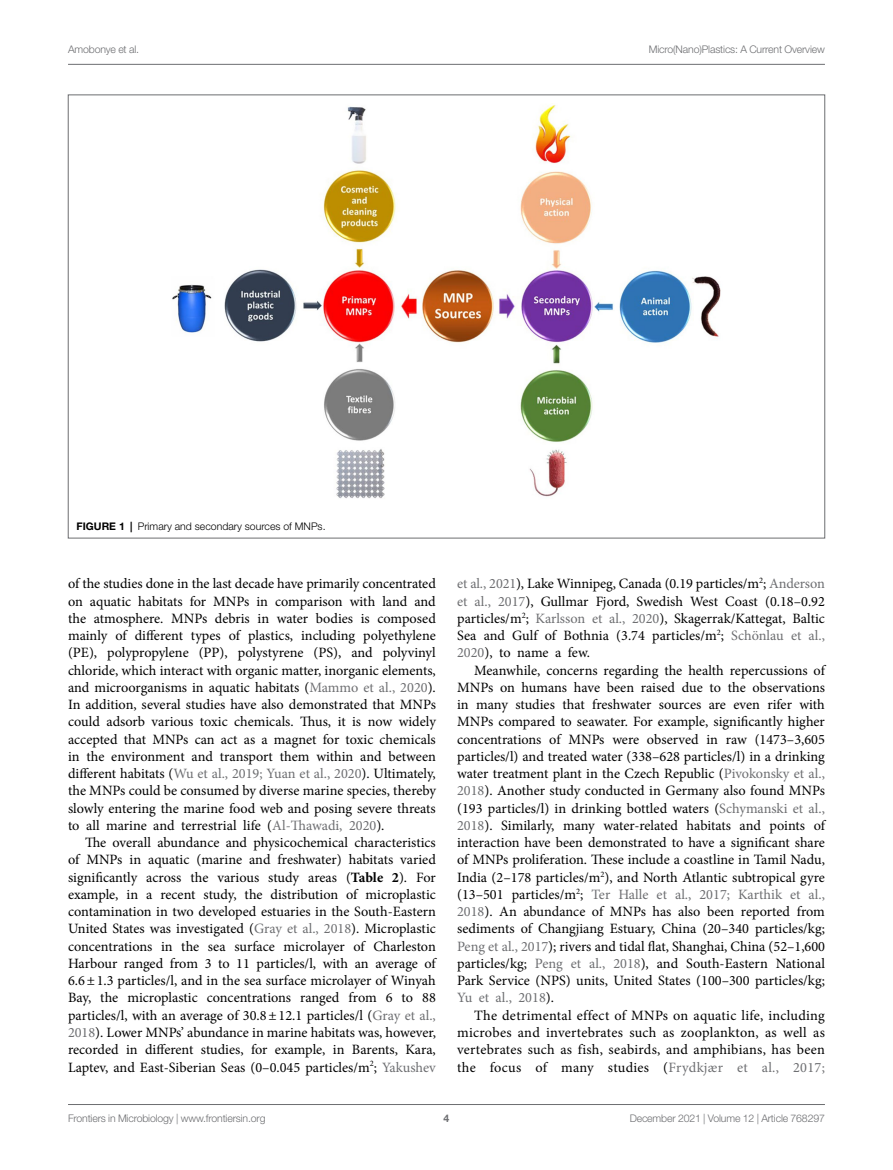
<style>
.page{position:relative;width:893px;height:1170px;background:#fff}
.page>*{position:absolute;margin:0;border:0;box-sizing:border-box;transform-origin:0 0}
.TEXT{font:14.25px/17.2px "Minion Pro";color:#000;text-align:justify}
.TEXT_FLUSH{font:14.25px/17.2px "Minion Pro";color:#000;text-align:justify}
.t1{font:300 10.5px "Helvetica Neue LT Std";letter-spacing:-.015em;color:#6d6e71}
.FIG_LEG{font:300 10.5px "Helvetica Neue LT Std";color:#000}
.t2{font:700 10.5px "Helvetica Neue LT Std";color:#6d6e71}
.s1{font-weight:700}
.s2{color:#6d6e71}
</style>
<div class="page">
<hr style="left:68px;top:64px;width:757px;height:1px;background:#6d6e71">
<hr style="left:68px;top:1104px;width:757px;height:1px;background:#6d6e71">
<img style="left:172px;top:103px;width:549px;height:396px">
<p class="t1" style="left:68px;top:42px;width:73px">Amobonye et al.</p>
<p class="t1" style="left:649px;top:42px;width:177px">Micro(Nano)Plastics: A Current Overview</p>
<p class="FIG_LEG" style="left:77px;top:519px;width:250px"><span class="s1">FIGURE 1 |</span> Primary and secondary sources of MNPs.</p>
<p class="TEXT_FLUSH" style="left:68px;top:575px;width:369px">of the studies done in the last decade have primarily concentrated on aquatic habitats for MNPs in comparison with land and the atmosphere. MNPs debris in water bodies is composed mainly of different types of plastics, including polyethylene (PE), polypropylene (PP), polystyrene (PS), and polyvinyl chloride, which interact with organic matter, inorganic elements, and microorganisms in aquatic habitats (<span class="s2">Mammo et al., 2020</span>).<br>In addition, several studies have also demonstrated that MNPs could adsorb various toxic chemicals. Thus, it is now widely accepted that MNPs can act as a magnet for toxic chemicals in the environment and transport them within and between different habitats (<span class="s2">Wu et al., 2019; Yuan et al., 2020</span>). Ultimately, the MNPs could be consumed by diverse marine species, thereby slowly entering the marine food web and posing severe threats to all marine and terrestrial life (<span class="s2">Al-Thawadi, 2020</span>).</p>
<p class="TEXT" style="left:68px;top:834px;width:369px;text-indent:17px">The overall abundance and physicochemical characteristics of MNPs in aquatic (marine and freshwater) habitats varied significantly across the various study areas (<span class="s1">Table 2</span>). For example, in a recent study, the distribution of microplastic contamination in two developed estuaries in the South-Eastern United States was investigated (<span class="s2">Gray et al., 2018</span>). Microplastic concentrations in the sea surface microlayer of Charleston Harbour ranged from 3 to 11 particles/l, with an average of 6.6±1.3 particles/l, and in the sea surface microlayer of Winyah Bay, the microplastic concentrations ranged from 6 to 88 particles/l, with an average of 30.8±12.1 particles/l (<span class="s2">Gray et al., 2018</span>). Lower MNPs’ abundance in marine habitats was, however, recorded in different studies, for example, in Barents, Kara, Laptev, and East-Siberian Seas (0–0.045 particles/m<sup>2</sup>; <span class="s2">Yakushev</span></p>
<p class="TEXT" style="left:457px;top:575px;width:369px"><span class="s2">et al., 2021</span>), Lake Winnipeg, Canada (0.19 particles/m<sup>2</sup>; <span class="s2">Anderson et al., 2017</span>), Gullmar Fjord, Swedish West Coast (0.18–0.92 particles/m<sup>2</sup>; <span class="s2">Karlsson et al., 2020</span>), Skagerrak/Kattegat, Baltic Sea and Gulf of Bothnia (3.74 particles/m<sup>2</sup>; <span class="s2">Schönlau et al., 2020</span>), to name a few.</p>
<p class="TEXT" style="left:457px;top:661px;width:369px;text-indent:17px">Meanwhile, concerns regarding the health repercussions of MNPs on humans have been raised due to the observations in many studies that freshwater sources are even rifer with MNPs compared to seawater. For example, significantly higher concentrations of MNPs were observed in raw (1473–3,605 particles/l) and treated water (338–628 particles/l) in a drinking water treatment plant in the Czech Republic (<span class="s2">Pivokonsky et al., 2018</span>). Another study conducted in Germany also found MNPs (193 particles/l) in drinking bottled waters (<span class="s2">Schymanski et al., 2018</span>). Similarly, many water-related habitats and points of interaction have been demonstrated to have a significant share of MNPs proliferation. These include a coastline in Tamil Nadu, India (2–178 particles/m<sup>2</sup>), and North Atlantic subtropical gyre (13–501 particles/m<sup>2</sup>; <span class="s2">Ter Halle et al., 2017; Karthik et al., 2018</span>). An abundance of MNPs has also been reported from sediments of Changjiang Estuary, China (20–340 particles/kg; <span class="s2">Peng et al., 2017</span>); rivers and tidal flat, Shanghai, China (52–1,600 particles/kg; <span class="s2">Peng et al., 2018</span>), and South-Eastern National Park Service (NPS) units, United States (100–300 particles/kg; <span class="s2">Yu et al., 2018</span>).</p>
<p class="TEXT" style="left:457px;top:1006px;width:369px;text-indent:17px">The detrimental effect of MNPs on aquatic life, including microbes and invertebrates such as zooplankton, as well as vertebrates such as fish, seabirds, and amphibians, has been the focus of many studies (<span class="s2">Frydkjær et al., 2017;</span></p>
<p class="t1" style="left:68px;top:1111px;width:199px">Frontiers in Microbiology | www.frontiersin.org</p>
<p class="t2" style="left:444px;top:1111px;width:7px">4</p>
<p class="t1" style="left:630px;top:1111px;width:197px">December 2021 | Volume 12 | Article 768297</p>
</div>
